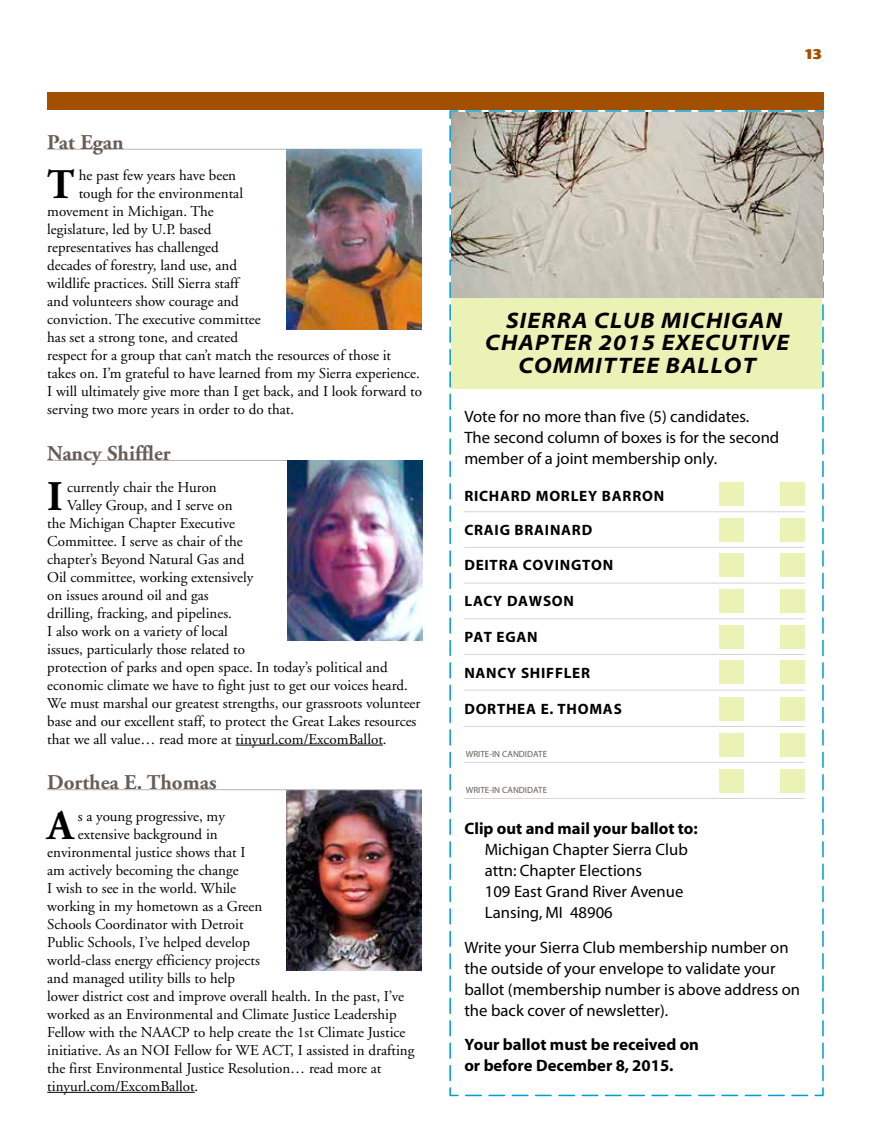
<style>
.page{position:relative;width:871px;height:1134px;background:#fff}
.page>*{position:absolute;margin:0;border:0;box-sizing:border-box;transform-origin:0 0}
.t1{font:700 42.15px "Adobe Garamond";color:#000}
.t2{font:22.5px "Myriad MM It 700 700";letter-spacing:.05em;color:#000}
.t3{font:700 21px "Adobe Garamond";color:#685e57}
.t4{font:16.5px/21px "Myriad Pro";color:#000}
.t5{font:16.5px/21px "Myriad MM 400 600";color:#000}
.t6{font:16.5px/21px "Myriad MM 700 600";color:#000}
.t7{font:15px "Adobe Garamond";color:#000}
.t8{font:15px "Myriad MM 700 600";letter-spacing:.05em;color:#000}
.t9{font:15px "Myriad MM 700 600";color:#a25000}
.t10{font:9px "Myriad MM 400 600";color:#685e57}
</style>
<div class="page">
<img style="left:287px;top:790px;width:135px;height:180px">
<hr style="left:47px;top:149px;width:375px;height:1px;background:#b7b4b1">
<hr style="left:47px;top:460px;width:375px;height:1px;background:#b7b4b1">
<hr style="left:235px;top:745px;width:148px;height:1px;background:#000">
<hr style="left:47px;top:789px;width:375px;height:1px;background:#b7b4b1">
<hr style="left:47px;top:1092px;width:148px;height:1px;background:#000">
<div style="left:47px;top:92px;width:777px;height:18px;background:#a25000"></div>
<img style="left:287px;top:150px;width:135px;height:180px">
<svg style="left:449px;top:110px;width:375px;height:987px"></svg>
<div style="left:451px;top:297px;width:370px;height:92px;background:#ebf2b5"></div>
<hr style="left:465px;top:547px;width:339px;height:1px;background:#d8d6d5">
<hr style="left:465px;top:583px;width:339px;height:1px;background:#d8d6d5">
<hr style="left:465px;top:618px;width:339px;height:1px;background:#d8d6d5">
<hr style="left:465px;top:654px;width:339px;height:1px;background:#d8d6d5">
<div style="left:719px;top:625px;width:25px;height:24px;background:#ebf2b5"></div>
<div style="left:780px;top:625px;width:25px;height:24px;background:#ebf2b5"></div>
<div style="left:719px;top:660px;width:25px;height:24px;background:#ebf2b5"></div>
<div style="left:780px;top:660px;width:25px;height:24px;background:#ebf2b5"></div>
<div style="left:719px;top:589px;width:25px;height:24px;background:#ebf2b5"></div>
<div style="left:780px;top:589px;width:25px;height:24px;background:#ebf2b5"></div>
<div style="left:719px;top:553px;width:25px;height:24px;background:#ebf2b5"></div>
<div style="left:780px;top:553px;width:25px;height:24px;background:#ebf2b5"></div>
<div style="left:719px;top:518px;width:25px;height:24px;background:#ebf2b5"></div>
<div style="left:780px;top:518px;width:25px;height:24px;background:#ebf2b5"></div>
<hr style="left:465px;top:511px;width:339px;height:1px;background:#d8d6d5">
<div style="left:719px;top:482px;width:25px;height:24px;background:#ebf2b5"></div>
<div style="left:780px;top:482px;width:25px;height:24px;background:#ebf2b5"></div>
<hr style="left:465px;top:690px;width:339px;height:1px;background:#d8d6d5">
<hr style="left:465px;top:726px;width:339px;height:1px;background:#d8d6d5">
<div style="left:719px;top:697px;width:25px;height:24px;background:#ebf2b5"></div>
<div style="left:780px;top:697px;width:25px;height:24px;background:#ebf2b5"></div>
<img style="left:451px;top:112px;width:371px;height:185px">
<img style="left:287px;top:461px;width:135px;height:180px">
<hr style="left:465px;top:762px;width:339px;height:1px;background:#d8d6d5">
<div style="left:719px;top:733px;width:25px;height:24px;background:#ebf2b5"></div>
<div style="left:780px;top:733px;width:25px;height:24px;background:#ebf2b5"></div>
<hr style="left:465px;top:798px;width:339px;height:1px;background:#d8d6d5">
<div style="left:719px;top:769px;width:25px;height:24px;background:#ebf2b5"></div>
<div style="left:780px;top:769px;width:25px;height:24px;background:#ebf2b5"></div>
<h3 class="t3" style="left:47px;top:131px;width:78px">Pat Egan</h3>
<h1 class="t1" style="left:47px;top:162px;width:29px">T</h1>
<p class="t7" style="left:79px;top:168px;width:159px">he past few years have been</p>
<p class="t7" style="left:79px;top:186px;width:166px">tough for the environmental</p>
<p class="t7" style="left:47px;top:204px;width:168px">movement in Michigan. The</p>
<p class="t7" style="left:47px;top:222px;width:166px">legislature, led by U.P. based</p>
<p class="t7" style="left:47px;top:240px;width:173px">representatives has challenged</p>
<p class="t7" style="left:47px;top:258px;width:191px">decades of forestry, land use, and</p>
<p class="t7" style="left:47px;top:276px;width:193px">wildlife practices. Still Sierra staff</p>
<p class="t7" style="left:47px;top:294px;width:193px">and volunteers show courage and</p>
<p class="t7" style="left:47px;top:312px;width:215px">conviction. The executive committee</p>
<p class="t7" style="left:47px;top:330px;width:192px">has set a strong tone, and created</p>
<p class="t7" style="left:47px;top:348px;width:345px">respect for a group that can’t match the resources of those it</p>
<p class="t7" style="left:47px;top:366px;width:374px">takes on. I’m grateful to have learned from my Sierra experience.</p>
<p class="t7" style="left:47px;top:384px;width:376px">I will ultimately give more than I get back, and I look forward to</p>
<p class="t7" style="left:47px;top:402px;width:248px">serving two more years in order to do that.</p>
<h3 class="t3" style="left:47px;top:442px;width:125px">Nancy Shiffler</h3>
<h1 class="t1" style="left:47px;top:473px;width:17px">I</h1>
<p class="t7" style="left:67px;top:479px;width:151px">currently chair the Huron</p>
<p class="t7" style="left:67px;top:497px;width:167px">Valley Group, and I serve on</p>
<p class="t7" style="left:47px;top:515px;width:189px">the Michigan Chapter Executive</p>
<p class="t7" style="left:47px;top:533px;width:197px">Committee. I serve as chair of the</p>
<p class="t7" style="left:47px;top:551px;width:198px">chapter’s Beyond Natural Gas and</p>
<p class="t7" style="left:47px;top:569px;width:208px">Oil committee, working extensively</p>
<p class="t7" style="left:47px;top:587px;width:163px">on issues around oil and gas</p>
<p class="t7" style="left:47px;top:605px;width:186px">drilling, fracking, and pipelines.</p>
<p class="t7" style="left:47px;top:623px;width:182px">I also work on a variety of local</p>
<p class="t7" style="left:47px;top:641px;width:199px">issues, particularly those related to</p>
<p class="t7" style="left:47px;top:659px;width:342px">protection of parks and open space. In today’s political and</p>
<p class="t7" style="left:47px;top:677px;width:362px">economic climate we have to fight just to get our voices heard.</p>
<p class="t7" style="left:47px;top:695px;width:375px">We must marshal our greatest strengths, our grassroots volunteer</p>
<p class="t7" style="left:47px;top:713px;width:371px">base and our excellent staff, to protect the Great Lakes resources</p>
<p class="t7" style="left:47px;top:731px;width:341px">that we all value… read more at tinyurl.com/ExcomBallot.</p>
<h3 class="t3" style="left:47px;top:771px;width:171px">Dorthea E. Thomas</h3>
<h1 class="t1" style="left:47px;top:803px;width:28px">A</h1>
<p class="t7" style="left:78px;top:808px;width:149px">s a young progressive, my</p>
<p class="t7" style="left:78px;top:826px;width:141px">extensive background in</p>
<p class="t7" style="left:47px;top:844px;width:200px">environmental justice shows that I</p>
<p class="t7" style="left:47px;top:862px;width:193px">am actively becoming the change</p>
<p class="t7" style="left:47px;top:880px;width:190px">I wish to see in the world. While</p>
<p class="t7" style="left:47px;top:898px;width:216px">working in my hometown as a Green</p>
<p class="t7" style="left:47px;top:916px;width:198px">Schools Coordinator with Detroit</p>
<p class="t7" style="left:47px;top:934px;width:204px">Public Schools, I’ve helped develop</p>
<p class="t7" style="left:47px;top:952px;width:214px">world-class energy efficiency projects</p>
<p class="t7" style="left:47px;top:970px;width:189px">and managed utility bills to help</p>
<p class="t7" style="left:47px;top:988px;width:358px">lower district cost and improve overall health. In the past, I’ve</p>
<p class="t7" style="left:47px;top:1006px;width:351px">worked as an Environmental and Climate Justice Leadership</p>
<p class="t7" style="left:47px;top:1024px;width:360px">Fellow with the NAACP to help create the 1st Climate Justice</p>
<p class="t7" style="left:47px;top:1042px;width:369px">initiative. As an NOI Fellow for WE ACT, I assisted in drafting</p>
<p class="t7" style="left:47px;top:1060px;width:336px">the first Environmental Justice Resolution… read more at</p>
<p class="t7" style="left:47px;top:1078px;width:153px">tinyurl.com/ExcomBallot.</p>
<p class="t9" style="left:804px;top:46px;width:18px">13</p>
<h2 class="t2" style="left:506px;top:309px;width:277px">SIERRA CLUB MICHIGAN</h2>
<h2 class="t2" style="left:485px;top:332px;width:306px">CHAPTER 2015 EXECUTIVE</h2>
<h2 class="t2" style="left:518px;top:354px;width:239px">COMMITTEE BALLOT</h2>
<p class="t4" style="left:464px;top:406px;width:316px">Vote for no more than five (5) candidates.<br>The second column of boxes is for the second member of a joint membership only.</p>
<p class="t8" style="left:464px;top:488px;width:201px">RICHARD MORLEY BARRON</p>
<p class="t8" style="left:464px;top:523px;width:129px">CRAIG BRAINARD</p>
<p class="t8" style="left:464px;top:557px;width:150px">DEITRA COVINGTON</p>
<p class="t8" style="left:464px;top:593px;width:111px">LACY DAWSON</p>
<p class="t8" style="left:464px;top:629px;width:75px">PAT EGAN</p>
<p class="t8" style="left:464px;top:665px;width:127px">NANCY SHIFFLER</p>
<p class="t8" style="left:464px;top:701px;width:159px">DORTHEA E. THOMAS</p>
<p class="t10" style="left:466px;top:750px;width:83px">WRITE-IN CANDIDATE</p>
<p class="t10" style="left:466px;top:786px;width:83px">WRITE-IN CANDIDATE</p>
<p class="t6" style="left:464px;top:819px;width:235px">Clip out and mail your ballot to:</p>
<p class="t5" style="left:485px;top:840px;width:205px">Michigan Chapter Sierra Club attn: Chapter Elections<br>109 East Grand River Avenue<br>Lansing, MI 48906</p>
<p class="t4" style="left:464px;top:937px;width:337px">Write your Sierra Club membership number on the outside of your envelope to validate your ballot (membership number is above address on the back cover of newsletter).</p>
<p class="t6" style="left:464px;top:1035px;width:236px">Your ballot must be received on or before December 8, 2015.</p>
</div>
